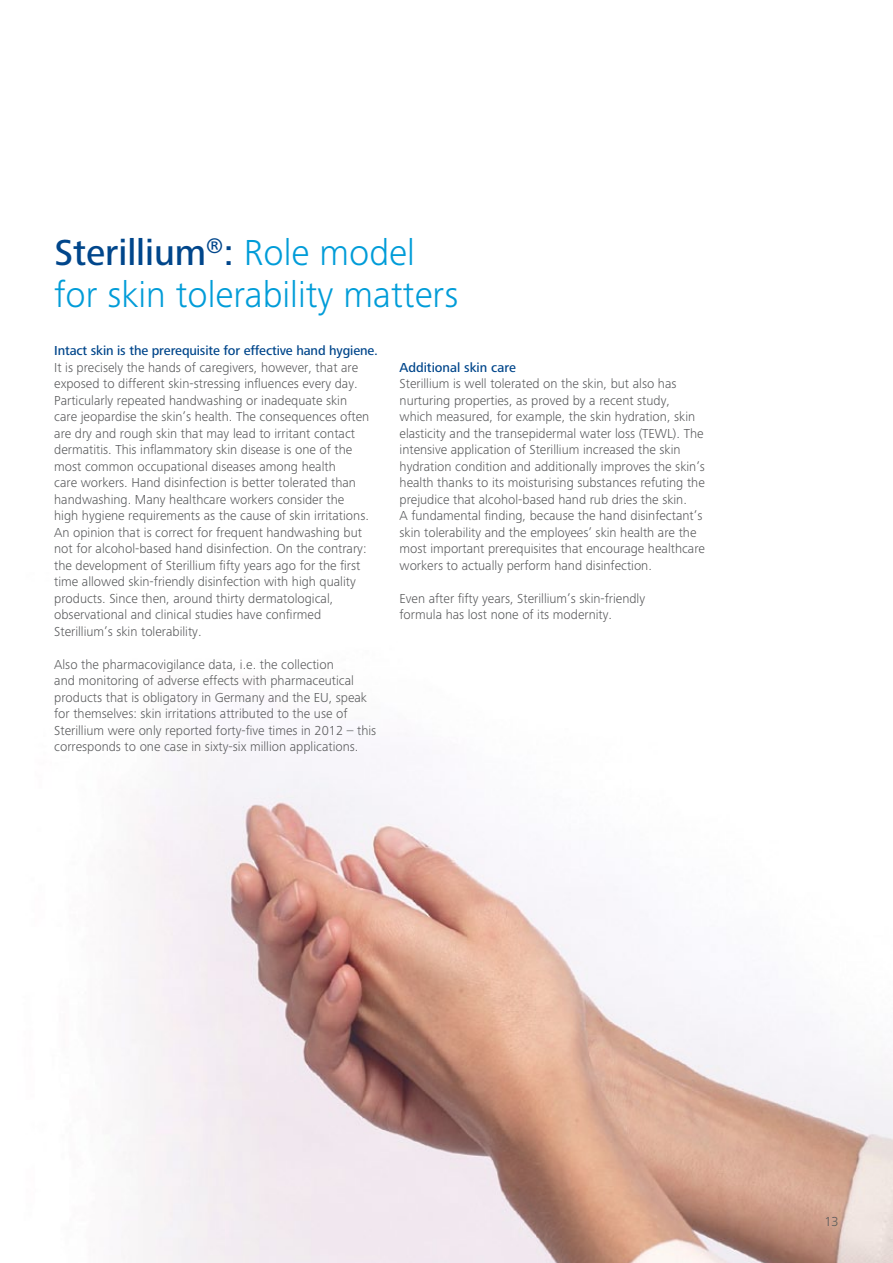
<style>
.page{position:relative;width:893px;height:1263px;background:#fff}
.page>*{position:absolute;margin:0;border:0;box-sizing:border-box;transform-origin:0 0}
.t1{font:300 37.5px/42px "Frutiger Next LTW1 G";color:#009cd8}
.t2{font:300 13.5px/16.5px "Frutiger Next LTW1 G";color:#58595b}
.t3{font:500 13.5px "Frutiger Next LTW1 G";letter-spacing:-.01em;color:#00468b}
.s1{font-weight:500;color:#00468b}
</style>
<div class="page">
<img style="left:121px;top:742px;width:772px;height:521px">
<h1 class="t1" style="left:54px;top:232px;width:406px"><span class="s1">Sterillium</span><sup>®</sup><span class="s1">:</span> Role model for skin tolerability matters</h1>
<p class="t3" style="left:54px;top:343px;width:325px">Intact skin is the prerequisite for effective hand hygiene.</p>
<p class="t2" style="left:54px;top:359px;width:317px">It is precisely the hands of caregivers, however, that are exposed to different skin-stressing influences every day.<br>Particularly repeated handwashing or inadequate skin care jeopardise the skin’s health. The consequences often are dry and rough skin that may lead to irritant contact dermatitis. This inflammatory skin disease is one of the most common occupational diseases among health<br>care workers. Hand disinfection is better tolerated than handwashing. Many healthcare workers consider the high hygiene requirements as the cause of skin irritations.<br>An opinion that is correct for frequent handwashing but not for alcohol-based hand disinfection. On the contrary: the development of Sterillium fifty years ago for the first time allowed skin-friendly disinfection with high quality products. Since then, around thirty dermatological, observational and clinical studies have confirmed Sterillium’s skin tolerability.</p>
<p class="t2" style="left:54px;top:656px;width:324px">Also the pharmacovigilance data, i.e. the collection<br>and monitoring of adverse effects with pharmaceutical products that is obligatory in Germany and the EU, speak for themselves: skin irritations attributed to the use of Sterillium were only reported forty-five times in 2012 – this corresponds to one case in sixty-six million applications.</p>
<p class="t3" style="left:400px;top:359px;width:118px">Additional skin care</p>
<p class="t2" style="left:400px;top:375px;width:307px">Sterillium is well tolerated on the skin, but also has nurturing properties, as proved by a recent study, which measured, for example, the skin hydration, skin elasticity and the transepidermal water loss (TEWL). The intensive application of Sterillium increased the skin hydration condition and additionally improves the skin’s health thanks to its moisturising substances refuting the prejudice that alcohol-based hand rub dries the skin.<br>A fundamental finding, because the hand disinfectant’s skin tolerability and the employees’ skin health are the most important prerequisites that encourage healthcare workers to actually perform hand disinfection.</p>
<p class="t2" style="left:400px;top:590px;width:247px">Even after fifty years, Sterillium’s skin-friendly formula has lost none of its modernity.</p>
<p class="t2" style="left:824px;top:1213px;width:16px">13</p>
</div>
